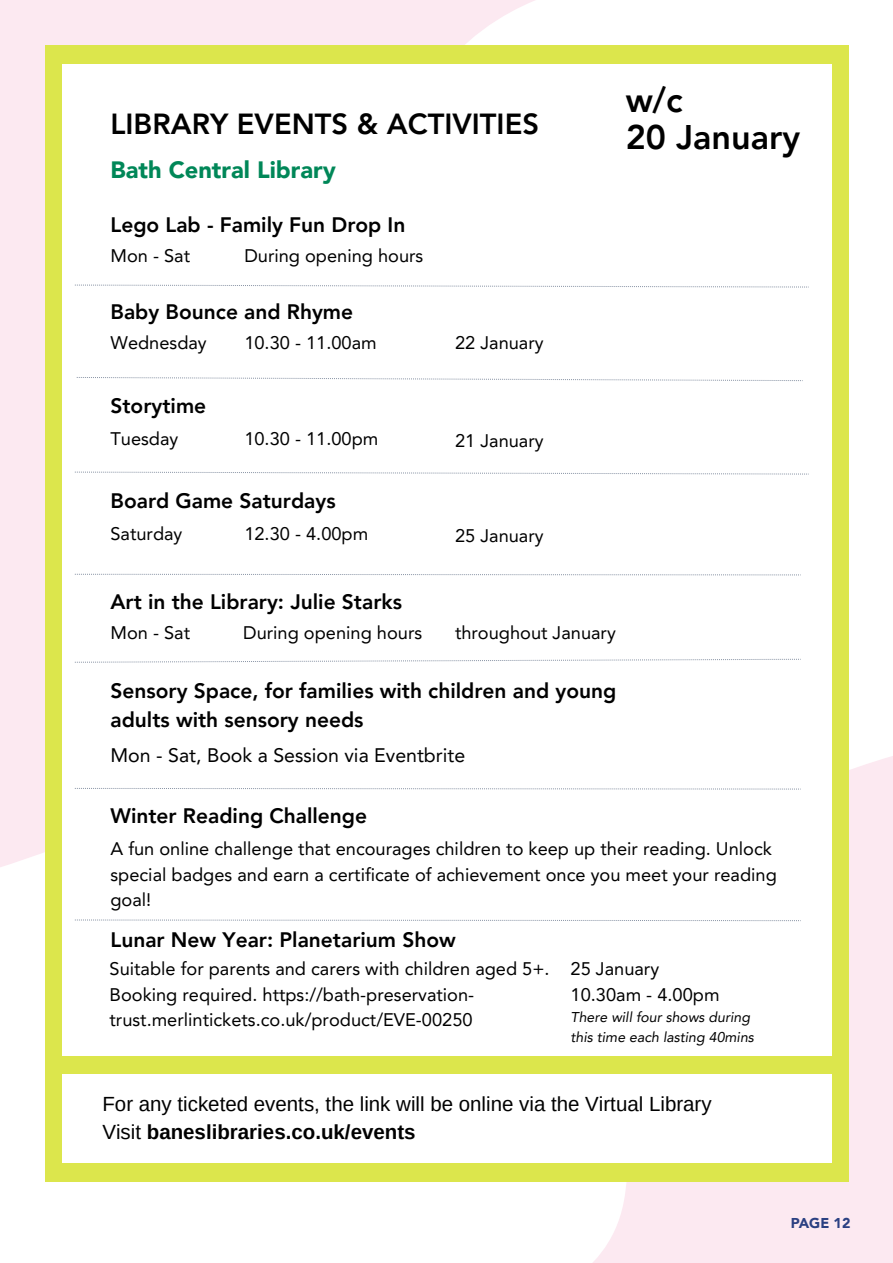
<style>
.page{position:relative;width:893px;height:1263px;background:#fff}
.page>*{position:absolute;margin:0;border:0;box-sizing:border-box;transform-origin:0 0}
.t1{font:800 34.2px/37.5px "Avenir LT Pro";color:#000}
.t2{font:800 29.1px "Avenir LT Pro";color:#000}
.t3{font:900 23.7px "Avenir LT Pro";color:#008758}
.t4{font:800 21px/28.8px "Avenir LT Pro";color:#000}
.t5{font:20.55px/28.3px "Arimo";color:#000}
.t6{font:19.65px "Avenir LT Pro";color:#000}
.t7{font:18.3px/25.3px "Avenir LT Pro";color:#000}
.t8{font:18.15px/25.3px "Avenir LT Pro";color:#000}
.t9{font:italic 14.25px/19.8px "Avenir LT Pro";color:#000}
.t10{font:900 14.25px "Avenir";color:#2b4082}
.s1{font-weight:700}
</style>
<div class="page">
<div style="left:0;top:0;width:535px;height:867px;background:#fce9f1"></div>
<div style="left:593px;top:756px;width:300px;height:507px;background:#fce9f1"></div>
<div style="left:45px;top:45px;width:804px;height:1137px;background:#dce64c"></div>
<div style="left:62px;top:65px;width:770px;height:991px;background:#fff"></div>
<svg style="left:77px;top:377px;width:724px;height:4px"></svg>
<svg style="left:75px;top:574px;width:726px;height:1px"></svg>
<svg style="left:75px;top:788px;width:726px;height:1px"></svg>
<svg style="left:75px;top:919px;width:726px;height:2px"></svg>
<div style="left:62px;top:1074px;width:770px;height:88px;background:#fff"></div>
<svg style="left:75px;top:472px;width:734px;height:3px"></svg>
<svg style="left:75px;top:659px;width:726px;height:4px"></svg>
<svg style="left:75px;top:285px;width:734px;height:3px"></svg>
<p class="t2" style="left:110px;top:107px;width:430px">LIBRARY EVENTS &amp; ACTIVITIES</p>
<p class="t3" style="left:110px;top:156px;width:227px">Bath Central Library</p>
<p class="t4" style="left:110px;top:210px;width:296px">Lego Lab - Family Fun Drop In</p>
<p class="t8" style="left:110px;top:242px;width:81px">Mon - Sat</p>
<p class="t8" style="left:244px;top:242px;width:180px">During opening hours</p>
<p class="t4" style="left:110px;top:297px;width:244px">Baby Bounce and Rhyme</p>
<p class="t8" style="left:110px;top:330px;width:98px">Wednesday</p>
<p class="t8" style="left:244px;top:330px;width:134px">10.30 - 11.00am</p>
<p class="t8" style="left:455px;top:330px;width:90px">22 January</p>
<p class="t4" style="left:110px;top:392px;width:97px">Storytime</p>
<p class="t8" style="left:110px;top:426px;width:69px">Tuesday</p>
<p class="t8" style="left:244px;top:426px;width:136px">10.30 - 11.00pm</p>
<p class="t8" style="left:455px;top:428px;width:90px">21 January</p>
<p class="t4" style="left:110px;top:487px;width:227px">Board Game Saturdays</p>
<p class="t8" style="left:110px;top:521px;width:73px">Saturday</p>
<p class="t8" style="left:244px;top:521px;width:125px">12.30 - 4.00pm</p>
<p class="t8" style="left:455px;top:523px;width:90px">25 January</p>
<p class="t1" style="left:626px;top:81px;width:176px">w/c<br>20 January</p>
<p class="t4" style="left:110px;top:588px;width:293px">Art in the Library: Julie Starks</p>
<p class="t8" style="left:110px;top:620px;width:81px">Mon - Sat</p>
<p class="t8" style="left:243px;top:620px;width:180px">During opening hours</p>
<p class="t8" style="left:455px;top:620px;width:162px">throughout January</p>
<p class="t4" style="left:110px;top:676px;width:507px">Sensory Space, for families with children and young adults with sensory needs</p>
<p class="t6" style="left:110px;top:743px;width:356px">Mon - Sat, Book a Session via Eventbrite</p>
<p class="t4" style="left:110px;top:802px;width:258px">Winter Reading Challenge</p>
<p class="t8" style="left:110px;top:836px;width:668px">A fun online challenge that encourages children to keep up their reading. Unlock special badges and earn a certificate of achievement once you meet your reading goal!</p>
<p class="t4" style="left:110px;top:926px;width:347px">Lunar New Year: Planetarium Show</p>
<p class="t7" style="left:110px;top:956px;width:442px">Suitable for parents and carers with children aged 5+.<br>Booking required. https://bath-preservation&shy;trust.merlintickets.co.uk/product/EVE-00250</p>
<p class="t7" style="left:571px;top:956px;width:150px">25 January<br>10.30am - 4.00pm</p>
<p class="t9" style="left:571px;top:1007px;width:185px">There will four shows during this time each lasting 40mins</p>
<p class="t5" style="left:102px;top:1090px;width:611px">For any ticketed events, the link will be online via the Virtual Library<br>Visit <span class="s1">baneslibraries.co.uk/events</span></p>
<p class="t10" style="left:791px;top:1211px;width:61px">PAGE 12</p>
</div>
